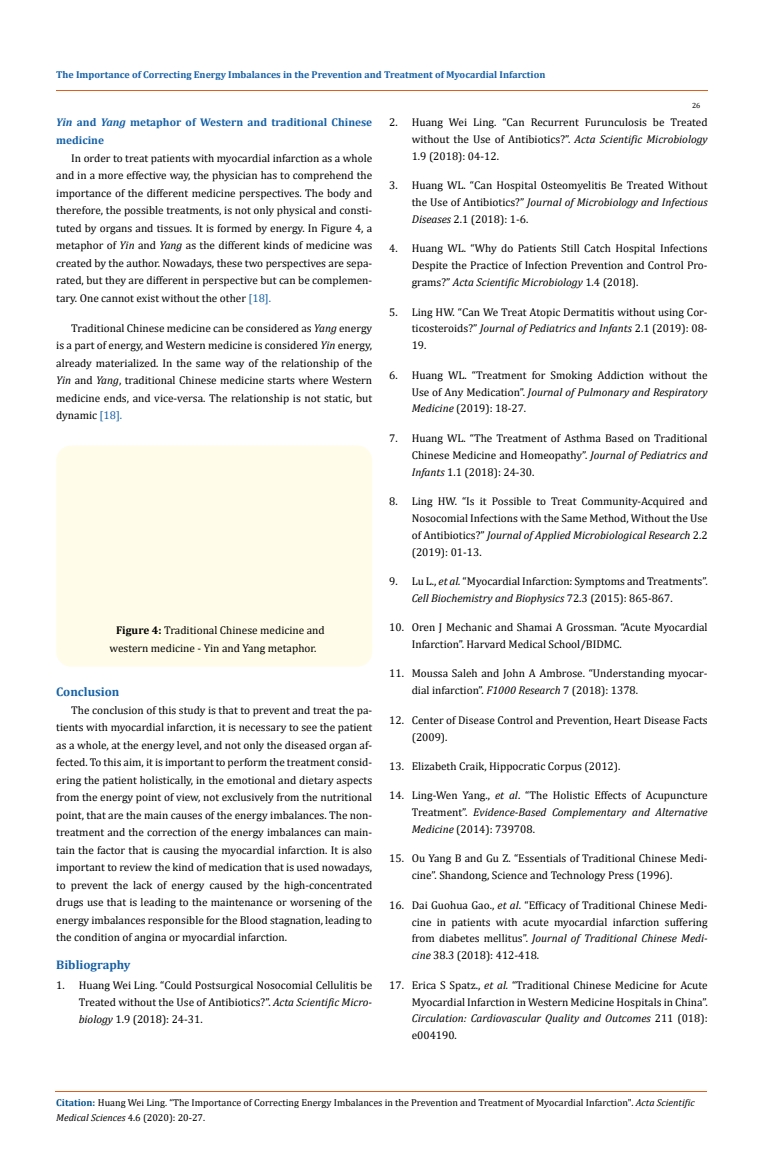
<style>
.page{position:relative;width:764px;height:1170px;background:#fff}
.page>*{position:absolute;margin:0;border:0;box-sizing:border-box;transform-origin:0 0}
.t1{font:700 12.5px "Cambria";color:#1560a6}
.t2{font:11.25px/16.9px "Cambria";color:#000;text-align:justify}
.t3{font:700 11.25px/18px "Cambria";color:#1560a6}
.t4{font:10px/15px "Cambria";color:#000}
.t5{font:700 10px "Cambria";color:#1560a6}
.t6{font:7.5px "Cambria";color:#000}
.s1{font-style:italic}
.s2{color:#1560a6}
.s3{font-weight:700}
.s4{font-weight:700;color:#035089}
</style>
<div class="page">
<hr style="left:56px;top:91px;width:651px;height:1px;background:#e05d1a">
<div style="left:56px;top:446px;width:316px;height:221px;background:#fffde9;border-radius:15px"></div>
<hr style="left:55px;top:1092px;width:651px;height:1px;background:#e05d1a">
<p class="t5" style="left:56px;top:68px;width:491px">The Importance of Correcting Energy Imbalances in the Prevention and Treatment of Myocardial Infarction</p>
<p class="t6" style="left:692px;top:101px;width:10px">26</p>
<p class="t3" style="left:56px;top:113px;width:317px"><span class="s1">Yin</span> and <span class="s1">Yang</span> metaphor of Western and traditional Chinese medicine</p>
<p class="t2" style="left:56px;top:149px;width:317px;line-height:17.5px;text-indent:15px">In order to treat patients with myocardial infarction as a whole and in a more effective way, the physician has to comprehend the importance of the different medicine perspectives. The body and therefore, the possible treatments, is not only physical and consti&shy;tuted by organs and tissues. It is formed by energy. In Figure 4, a metaphor of <span class="s1">Yin</span> and <span class="s1">Yang</span> as the different kinds of medicine was created by the author. Nowadays, these two perspectives are sepa&shy;rated, but they are different in perspective but can be complemen&shy;tary. One cannot exist without the other <span class="s2">[18].</span></p>
<p class="t2" style="left:56px;top:319px;width:317px;line-height:17.5px;text-indent:15px">Traditional Chinese medicine can be considered as <span class="s1">Yang</span> energy is a part of energy, and Western medicine is considered <span class="s1">Yin</span> energy, already materialized. In the same way of the relationship of the <span class="s1">Yin</span> and <span class="s1">Yang</span>, traditional Chinese medicine starts where Western medicine ends, and vice-versa. The relationship is not static, but dynamic <span class="s2">[18].</span></p>
<p class="t2" style="left:109px;top:622px;width:217px;line-height:17.5px;text-indent:7px"><span class="s3">Figure 4:</span> Traditional Chinese medicine and western medicine - Yin and Yang metaphor.</p>
<p class="t1" style="left:56px;top:683px;width:65px">Conclusion</p>
<p class="t2" style="left:56px;top:701px;width:317px;line-height:17.5px;text-indent:15px">The conclusion of this study is that to prevent and treat the pa&shy;tients with myocardial infarction, it is necessary to see the patient as a whole, at the energy level, and not only the diseased organ af&shy;fected. To this aim, it is important to perform the treatment consid&shy;ering the patient holistically, in the emotional and dietary aspects from the energy point of view, not exclusively from the nutritional point, that are the main causes of the energy imbalances. The non&shy;treatment and the correction of the energy imbalances can main&shy;tain the factor that is causing the myocardial infarction. It is also important to review the kind of medication that is used nowadays, to prevent the lack of energy caused by the high-concentrated drugs use that is leading to the maintenance or worsening of the energy imbalances responsible for the Blood stagnation, leading to the condition of angina or myocardial infarction.</p>
<p class="t1" style="left:56px;top:956px;width:76px">Bibliography</p>
<p class="t2" style="left:79px;top:977px;width:295px;text-indent:-22px">1. Huang Wei Ling. “Could Postsurgical Nosocomial Cellulitis be Treated without the Use of Antibiotics?”. <span class="s1">Acta Scientific Micro&shy;biology</span> 1.9 (2018): 24-31.</p>
<p class="t2" style="left:412px;top:114px;width:297px;text-indent:-22px">2. Huang Wei Ling. “Can Recurrent Furunculosis be Treated without the Use of Antibiotics?”. <span class="s1">Acta Scientific Microbiology </span>1.9 (2018): 04-12.</p>
<p class="t2" style="left:412px;top:177px;width:297px;text-indent:-22px">3. Huang WL. “Can Hospital Osteomyelitis Be Treated Without the Use of Antibiotics?” <span class="s1">Journal of Microbiology and Infectious Diseases</span> 2.1 (2018): 1-6.</p>
<p class="t2" style="left:412px;top:240px;width:297px;text-indent:-22px">4. Huang WL. “Why do Patients Still Catch Hospital Infections Despite the Practice of Infection Prevention and Control Pro&shy;grams?” <span class="s1">Acta Scientific Microbiology</span> 1.4 (2018).</p>
<p class="t2" style="left:412px;top:303px;width:297px;text-indent:-22px">5. Ling HW. “Can We Treat Atopic Dermatitis without using Cor&shy;ticosteroids?” <span class="s1">Journal of Pediatrics and Infants</span> 2.1 (2019): 08- 19.</p>
<p class="t2" style="left:412px;top:366px;width:297px;text-indent:-22px">6. Huang WL. “Treatment for Smoking Addiction without the Use of Any Medication”. <span class="s1">Journal of Pulmonary and Respiratory Medicine</span> (2019): 18-27.</p>
<p class="t2" style="left:412px;top:430px;width:297px;text-indent:-22px">7. Huang WL. “The Treatment of Asthma Based on Traditional Chinese Medicine and Homeopathy”. <span class="s1">Journal of Pediatrics and Infants</span> 1.1 (2018): 24-30.</p>
<p class="t2" style="left:412px;top:493px;width:297px;text-indent:-22px">8. Ling HW. “Is it Possible to Treat Community-Acquired and Nosocomial Infections with the Same Method, Without the Use of Antibiotics?” <span class="s1">Journal of Applied Microbiological Research</span> 2.2 (2019): 01-13.</p>
<p class="t2" style="left:412px;top:573px;width:297px;text-indent:-22px">9. Lu L., <span class="s1">et al.</span> “Myocardial Infarction: Symptoms and Treatments”.<br><span class="s1">Cell Biochemistry and Biophysics</span> 72.3 (2015): 865-867.</p>
<p class="t2" style="left:412px;top:619px;width:297px;text-indent:-22px">10. Oren J Mechanic and Shamai A Grossman. “Acute Myocardial<br>Infarction”. Harvard Medical School/BIDMC.</p>
<p class="t2" style="left:412px;top:665px;width:297px;text-indent:-22px">11. Moussa Saleh and John A Ambrose. “Understanding myocar&shy;dial infarction”. <span class="s1">F1000 Research</span> 7 (2018): 1378.</p>
<p class="t2" style="left:412px;top:711px;width:297px;text-indent:-22px">12. Center of Disease Control and Prevention, Heart Disease Facts (2009).</p>
<p class="t2" style="left:389px;top:758px;width:233px">13. Elizabeth Craik, Hippocratic Corpus (2012).</p>
<p class="t2" style="left:412px;top:787px;width:297px;text-indent:-22px">14. Ling-Wen Yang., <span class="s1">et al</span>. “The Holistic Effects of Acupuncture Treatment”. <span class="s1">Evidence-Based Complementary and Alternative Medicine</span> (2014): 739708.</p>
<p class="t2" style="left:412px;top:850px;width:297px;text-indent:-22px">15. Ou Yang B and Gu Z. “Essentials of Traditional Chinese Medi&shy;cine”. Shandong, Science and Technology Press (1996).</p>
<p class="t2" style="left:412px;top:896px;width:297px;text-indent:-22px">16. Dai Guohua Gao., <span class="s1">et al</span>. “Efficacy of Traditional Chinese Medi&shy;cine in patients with acute myocardial infarction suffering from diabetes mellitus”. <span class="s1">Journal of Traditional Chinese Medi&shy;cine</span> 38.3 (2018): 412-418.</p>
<p class="t2" style="left:412px;top:976px;width:297px;text-indent:-22px">17. Erica S Spatz., <span class="s1">et al.</span> “Traditional Chinese Medicine for Acute Myocardial Infarction in Western Medicine Hospitals in China”.<br><span class="s1">Circulation: Cardiovascular Quality and Outcomes</span> 211 (018): e004190.</p>
<p class="t4" style="left:56px;top:1095px;width:640px"><span class="s4">Citation:</span> Huang Wei Ling. “The Importance of Correcting Energy Imbalances in the Prevention and Treatment of Myocardial Infarction". <span class="s1">Acta Scientific<br>Medical Sciences</span> 4.6 (2020): 20-27.</p>
</div>
